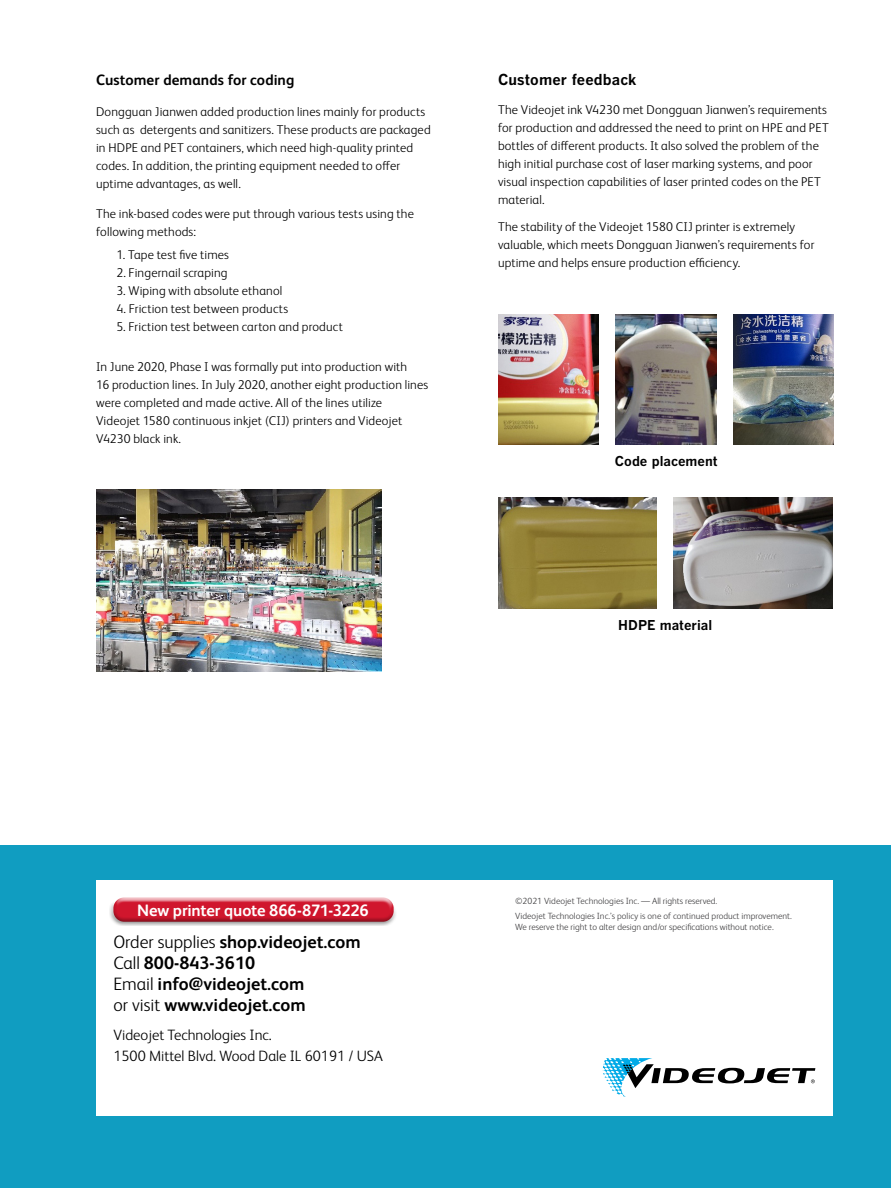
<style>
.page{position:relative;width:891px;height:1188px;background:#fff}
.page>*{position:absolute;margin:0;border:0;box-sizing:border-box;transform-origin:0 0}
.Datasheet_phone___we{font:700 18px/21px "FS Albert Pro";color:#000}
.t1{font:700 16.5px "FS Albert Pro";letter-spacing:-.015em;color:#fff}
.t2{font:300 15px/21px "FS Albert Pro";color:#000}
.Datasheet_body_front{font:700 15px "FS Albert Pro";letter-spacing:.005em;color:#000}
.t3{font:700 15px "Benton Gothic";letter-spacing:.005em;color:#000}
.t4{font:700 13.5px "Benton Gothic";color:#000}
.Datasheet_body_front-2{font:300 12.75px/18px "FS Albert Pro";letter-spacing:.01em;color:#000}
.Copyright_Line{font:300 9px/10.5px "FS Albert Pro";color:#414042}
.s1{font-weight:300}
</style>
<div class="page">
<div style="left:0;top:846px;width:891px;height:342px;background:#109dc1"></div>
<div style="left:96px;top:880px;width:737px;height:236px;background:#fff"></div>
<svg style="left:603px;top:1058px;width:212px;height:39px"></svg>
<div style="left:109px;top:893px;width:289px;height:21px;background:#fff;opacity:.75"></div>
<div style="left:109px;top:901px;width:289px;height:25px;background:#000;opacity:.75"></div>
<img style="left:96px;top:489px;width:285px;height:182px">
<img style="left:498px;top:314px;width:101px;height:130px">
<img style="left:616px;top:314px;width:100px;height:130px">
<img style="left:733px;top:314px;width:101px;height:130px">
<img style="left:498px;top:498px;width:159px;height:110px">
<img style="left:674px;top:498px;width:159px;height:110px">
<p class="Datasheet_body_front" style="left:96px;top:69px;width:200px">Customer demands for coding</p>
<p class="Datasheet_body_front-2" style="left:96px;top:102px;width:336px">Dongguan Jianwen added production lines mainly for products such as detergents and sanitizers. These products are packaged in HDPE and PET containers, which need high-quality printed codes. In addition, the printing equipment needed to offer uptime advantages, as well.</p>
<p class="Datasheet_body_front-2" style="left:96px;top:204px;width:319px">The ink-based codes were put through various tests using the following methods:</p>
<p class="Datasheet_body_front-2" style="left:116px;top:245px;width:114px">1. Tape test five times</p>
<p class="Datasheet_body_front-2" style="left:116px;top:263px;width:113px">2. Fingernail scraping</p>
<p class="Datasheet_body_front-2" style="left:116px;top:281px;width:168px">3. Wiping with absolute ethanol</p>
<p class="Datasheet_body_front-2" style="left:116px;top:299px;width:173px">4. Friction test between products</p>
<p class="Datasheet_body_front-2" style="left:116px;top:317px;width:228px">5. Friction test between carton and product</p>
<p class="Datasheet_body_front-2" style="left:96px;top:357px;width:334px">In June 2020, Phase I was formally put into production with<br>16 production lines. In July 2020, another eight production lines were completed and made active. All of the lines utilize Videojet 1580 continuous inkjet (CIJ) printers and Videojet V4230 black ink.</p>
<p class="t3" style="left:498px;top:71px;width:140px">Customer feedback</p>
<p class="Datasheet_body_front-2" style="left:498px;top:100px;width:332px">The Videojet ink V4230 met Dongguan Jianwen’s requirements for production and addressed the need to print on HPE and PET bottles of different products. It also solved the problem of the high initial purchase cost of laser marking systems, and poor visual inspection capabilities of laser printed codes on the PET material.</p>
<p class="Datasheet_body_front-2" style="left:498px;top:217px;width:318px">The stability of the Videojet 1580 CIJ printer is extremely valuable, which meets Dongguan Jianwen’s requirements for uptime and helps ensure production efficiency.</p>
<p class="t4" style="left:615px;top:453px;width:104px">Code placement</p>
<p class="t4" style="left:618px;top:617px;width:95px">HDPE material</p>
<p class="t1" style="left:137px;top:899px;width:233px">New printer quote 866-871-3226</p>
<p class="Datasheet_phone___we" style="left:113px;top:930px;width:249px"><span class="s1">Order supplies</span> shop.videojet.com<br><span class="s1">Call</span> 800-843-3610<br><span class="s1">Email</span> info@videojet.com<br><span class="s1">or visit</span> www.videojet.com</p>
<p class="t2" style="left:113px;top:1024px;width:271px">Videojet Technologies Inc.<br>1500 Mittel Blvd. Wood Dale IL 60191 / USA</p>
<p class="Copyright_Line" style="left:515px;top:896px;width:204px">©2021 Videojet Technologies Inc. — All rights reserved.</p>
<p class="Copyright_Line" style="left:515px;top:910px;width:278px">Videojet Technologies Inc.’s policy is one of continued product improvement.<br>We reserve the right to alter design and/or specifications without notice.</p>
</div>
